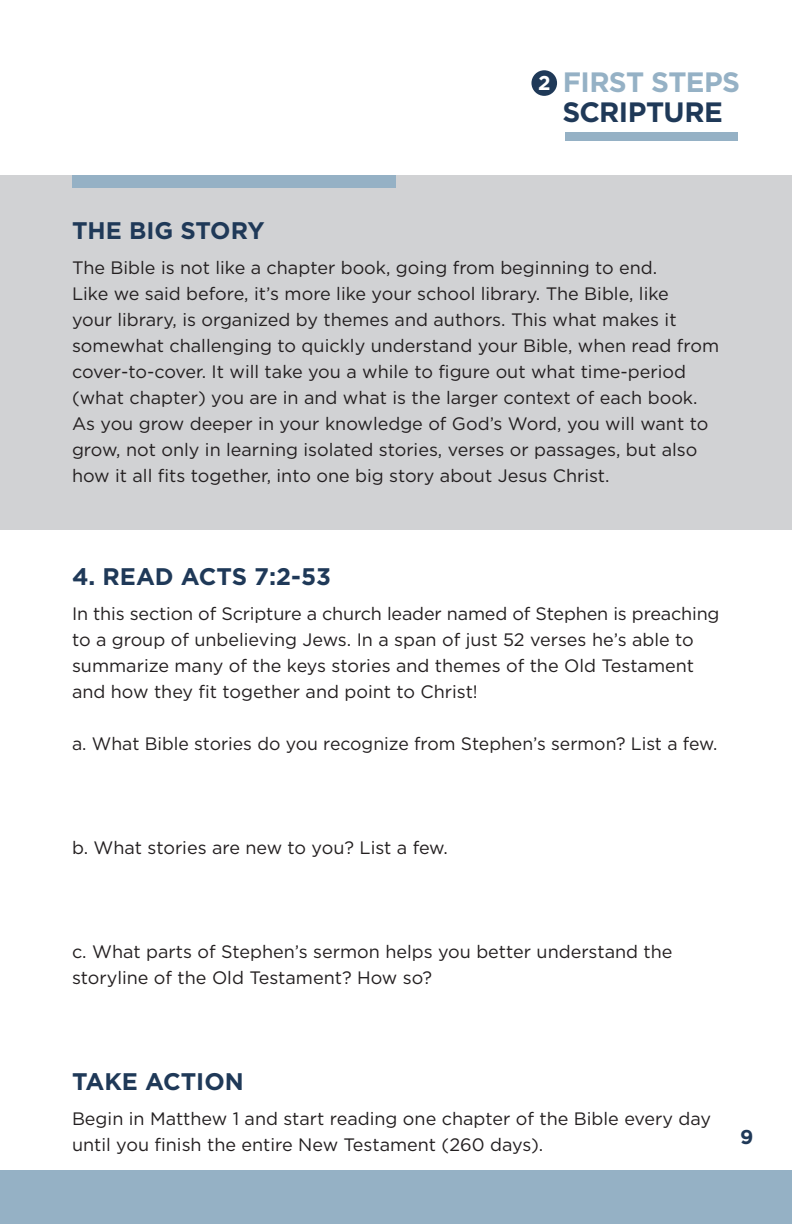
<style>
.page{position:relative;width:792px;height:1224px;background:#fff}
.page>*{position:absolute;margin:0;border:0;box-sizing:border-box;transform-origin:0 0}
.t1{font:700 28px "Gotham HTF";letter-spacing:-.025em;color:#95b1c5}
.t2{font:700 28px "Gotham HTF";letter-spacing:-.02em;color:#1f3958}
.sub_head{font:700 24px "Gotham HTF";color:#1f3958}
.t3{font:700 20px "Gotham HTF";color:#1f3958}
.t4{font:18px/26px "Gotham HTF";color:#231f20}
.s1{font-size:20px;color:#fff}
</style>
<div class="page">
<div style="left:0;top:175px;width:792px;height:355px;background:#d1d2d4"></div>
<div style="left:72px;top:175px;width:324px;height:13px;background:#95b1c5"></div>
<div style="left:531px;top:70px;width:26px;height:26px;background:#1f3958;border-radius:50%"></div>
<div style="left:566px;top:132px;width:172px;height:8px;background:#95b1c5"></div>
<div style="left:0;top:1170px;width:792px;height:54px;background:#95b1c5"></div>
<p class="t1" style="left:538px;top:65px;width:204px"><span class="s1">2</span> FIRST STEPS</p>
<p class="t2" style="left:562px;top:95px;width:162px">SCRIPTURE</p>
<p class="sub_head" style="left:72px;top:216px;width:194px">THE BIG STORY</p>
<p class="t4" style="left:72px;top:254px;width:649px">The Bible is not like a chapter book, going from beginning to end.<br>Like we said before, it’s more like your school library. The Bible, like<br>your library, is organized by themes and authors. This what makes it somewhat challenging to quickly understand your Bible, when read from cover-to-cover. It will take you a while to figure out what time-period (what chapter) you are in and what is the larger context of each book.<br>As you grow deeper in your knowledge of God’s Word, you will want to grow, not only in learning isolated stories, verses or passages, but also how it all fits together, into one big story about Jesus Christ.</p>
<p class="sub_head" style="left:72px;top:562px;width:260px">4. READ ACTS 7:2-53</p>
<p class="t4" style="left:72px;top:600px;width:649px">In this section of Scripture a church leader named of Stephen is preaching to a group of unbelieving Jews. In a span of just 52 verses he’s able to summarize many of the keys stories and themes of the Old Testament and how they fit together and point to Christ!</p>
<p class="t4" style="left:72px;top:730px;width:647px">a. What Bible stories do you recognize from Stephen’s sermon? List a few.</p>
<p class="t4" style="left:72px;top:834px;width:377px">b. What stories are new to you? List a few.</p>
<p class="t4" style="left:72px;top:938px;width:602px">c. What parts of Stephen’s sermon helps you better understand the storyline of the Old Testament? How so?</p>
<p class="sub_head" style="left:72px;top:1068px;width:173px">TAKE ACTION</p>
<p class="t4" style="left:72px;top:1106px;width:641px">Begin in Matthew 1 and start reading one chapter of the Bible every day until you finish the entire New Testament (260 days).</p>
<p class="t3" style="left:740px;top:1126px;width:15px">9</p>
</div>
